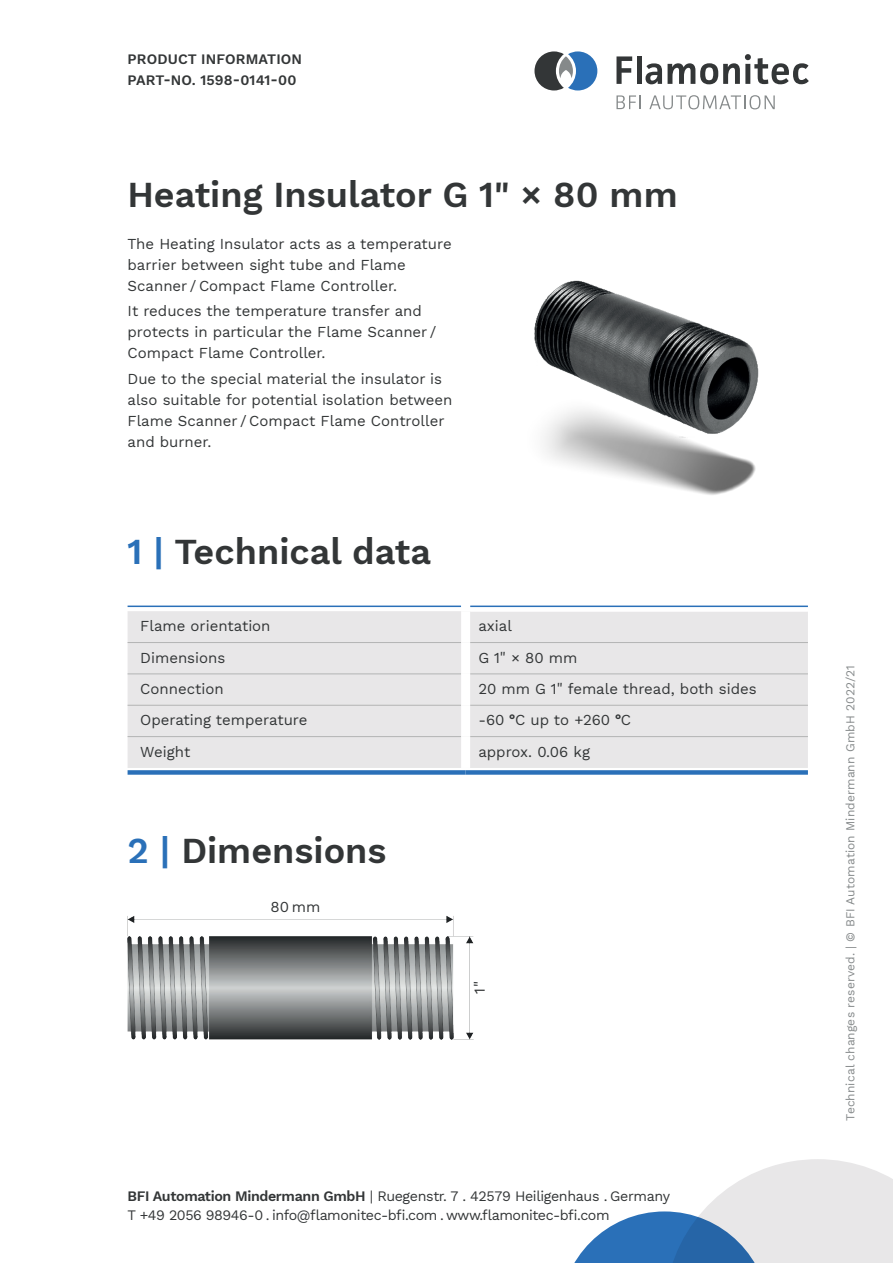
<style>
.page{position:relative;width:893px;height:1263px;background:#fff}
.page>*{position:absolute;margin:0;border:0;box-sizing:border-box;transform-origin:0 0}
.t1{font:600 36px "Work Sans";color:#333637}
.t2{font:15px/21px "Work Sans";color:#333637}
.t3{font:14.25px/19.5px "Work Sans";letter-spacing:-.03em;color:#333637}
.t4{font:600 14.25px/21px "Work Sans";letter-spacing:.01em;color:#333637}
.t5{font:12px "Work Sans";letter-spacing:.01em;color:#85898a}
.s1{color:#2a70b8}
.s2{font-family:"Forma DJR Display";font-weight:700}
.s3{font-weight:600}
</style>
<div class="page">
<svg style="left:616px;top:56px;width:16px;height:28px"></svg>
<div style="left:636px;top:56px;width:5px;height:28px;background:#333637"></div>
<svg style="left:645px;top:63px;width:17px;height:21px"></svg>
<svg style="left:668px;top:54px;width:141px;height:30px"></svg>
<svg style="left:616px;top:95px;width:25px;height:14px"></svg>
<svg style="left:649px;top:95px;width:126px;height:14px"></svg>
<svg style="left:534px;top:51px;width:63px;height:39px"></svg>
<svg style="left:574px;top:1159px;width:319px;height:104px"></svg>
<img style="left:534px;top:280px;width:225px;height:215px">
<img style="left:128px;top:915px;width:346px;height:125px">
<div style="left:230px;top:898px;width:131px;height:20px;background:#fff"></div>
<div style="left:471px;top:950px;width:24px;height:75px;background:#fff"></div>
<svg style="left:128px;top:607px;width:680px;height:1px"></svg>
<div style="left:128px;top:611px;width:680px;height:157px;background:#e8e7e8"></div>
<hr style="left:128px;top:605px;width:333px;height:2px;background:#2a70b8">
<hr style="left:470px;top:605px;width:338px;height:2px;background:#2a70b8">
<hr style="left:128px;top:642px;width:333px;height:1px;background:#b3b4b4">
<hr style="left:470px;top:642px;width:338px;height:1px;background:#b3b4b4">
<hr style="left:128px;top:673px;width:333px;height:1px;background:#b3b4b4">
<hr style="left:470px;top:673px;width:338px;height:1px;background:#b3b4b4">
<hr style="left:128px;top:736px;width:333px;height:1px;background:#b3b4b4">
<hr style="left:470px;top:736px;width:338px;height:1px;background:#b3b4b4">
<hr style="left:128px;top:705px;width:333px;height:1px;background:#b3b4b4">
<hr style="left:470px;top:705px;width:338px;height:1px;background:#b3b4b4">
<div style="left:461px;top:606px;width:9px;height:5px;background:#fff"></div>
<div style="left:128px;top:770px;width:338px;height:5px;background:#2a70b8"></div>
<div style="left:466px;top:770px;width:342px;height:5px;background:#2a70b8"></div>
<hr style="left:470px;top:611px;width:338px;height:1px;background:#fff">
<div style="left:461px;top:611px;width:9px;height:31px;background:#fff"></div>
<div style="left:461px;top:642px;width:9px;height:32px;background:#fff"></div>
<div style="left:461px;top:674px;width:9px;height:31px;background:#fff"></div>
<div style="left:461px;top:705px;width:9px;height:32px;background:#fff"></div>
<div style="left:461px;top:737px;width:9px;height:31px;background:#fff"></div>
<p class="t4" style="left:128px;top:48px;width:176px">PRODUCT INFORMATION<br>PART-NO. 1598-0141-00</p>
<h1 class="t1" style="left:128px;top:167px;width:552px">Heating Insulator G 1" × 80 mm</h1>
<p class="t2" style="left:128px;top:233px;width:326px">The Heating Insulator acts as a temperature barrier between sight tube and Flame<br>Scanner / Compact Flame Controller.</p>
<p class="t2" style="left:128px;top:300px;width:310px">It reduces the temperature transfer and protects in particular the Flame Scanner /<br>Compact Flame Controller.</p>
<p class="t2" style="left:128px;top:367px;width:326px">Due to the special material the insulator is also suitable for potential isolation between Flame Scanner / Compact Flame Controller and burner.</p>
<h1 class="t1" style="left:128px;top:524px;width:305px"><span class="s1">1 |</span> Technical data</h1>
<p class="t2" style="left:140px;top:615px;width:132px">Flame orientation</p>
<p class="t2" style="left:478px;top:615px;width:35px">axial</p>
<p class="t2" style="left:140px;top:646px;width:87px">Dimensions</p>
<p class="t2" style="left:478px;top:646px;width:101px">G 1" × 80 mm</p>
<p class="t2" style="left:140px;top:678px;width:85px">Connection</p>
<p class="t2" style="left:478px;top:678px;width:280px">20 mm G 1" female thread, both sides</p>
<p class="t2" style="left:140px;top:709px;width:169px">Operating temperature</p>
<p class="t2" style="left:478px;top:709px;width:154px">-60 <span class="s2">°</span>C up to +260 <span class="s2">°</span>C</p>
<p class="t2" style="left:140px;top:740px;width:51px">Weight</p>
<p class="t2" style="left:478px;top:740px;width:113px">approx. 0.06 kg</p>
<h1 class="t1" style="left:128px;top:824px;width:261px"><span class="s1">2 |</span> Dimensions</h1>
<p class="t2" style="left:271px;top:896px;width:51px">80 mm</p>
<p class="t2" style="left:468px;top:994px;width:14px;rotate:-90deg">1 "</p>
<p class="t3" style="left:128px;top:1186px;width:544px"><span class="s3">BFI Automation Mindermann GmbH</span> | Ruegenstr. 7 . 42579 Heiligenhaus . Germany<br>T +49 2056 98946-0 . info@flamonitec-bfi.com . www.flamonitec-bfi.com</p>
<p class="t5" style="left:841px;top:1120px;width:457px;rotate:-90deg">Technical changes reserved. | © BFI Automation Mindermann GmbH 2022/21</p>
</div>
